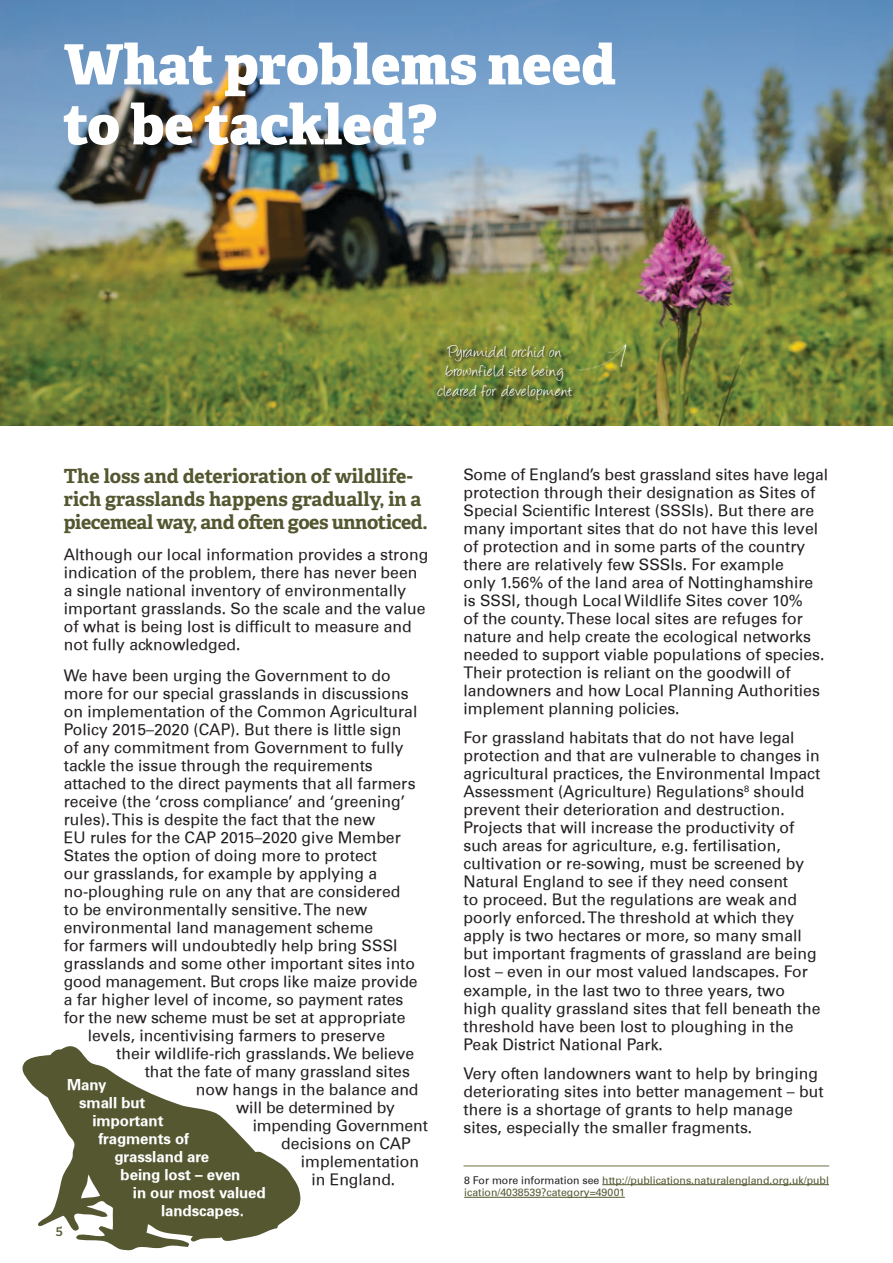
<style>
.page{position:relative;width:893px;height:1263px;background:#fff}
.page>*{position:absolute;margin:0;border:0;box-sizing:border-box;transform-origin:0 0}
.t1{font:800 55.5px/60px "Adelle";letter-spacing:-.005em;color:#fff}
.t2{font:700 19.5px/23.4px "Adelle";letter-spacing:-.005em;color:#545730}
.t3{font:18px/19.5px "Angelina";letter-spacing:.03em;color:#fff;text-align:center}
.t4{font:15.75px/18px "Univers";color:#231f20}
.t5{font:700 15px "Univers";letter-spacing:-.005em;color:#fff}
.t6{font:600 13.5px "Adelle";color:#545730}
.t7{font:10.5px/12.6px "Univers";color:#545730}
.s1{color:#231f20}
</style>
<div class="page">
<img style="left:0;top:0;width:893px;height:425px">
<div style="left:437px;top:345px;width:138px;height:59px;background:#231f20;opacity:.85"></div>
<svg style="left:577px;top:341px;width:50px;height:30px"></svg>
<hr style="left:602px;top:1184px;width:227px;height:1px;background:#545730">
<hr style="left:464px;top:1197px;width:161px;height:1px;background:#545730">
<hr style="left:463px;top:1165px;width:366px;height:2px;background:#a0a082">
<svg style="left:23px;top:1046px;width:277px;height:204px;fill:#545730"></svg>
<h1 class="t1" style="left:64px;top:32px;width:553px">What problems need to be tackled?</h1>
<p class="t3" style="left:438px;top:344px;width:136px">Pyramidal orchid on brownfield site being cleared for development</p>
<p class="t2" style="left:64px;top:463px;width:365px">The loss and deterioration of wildlife&shy;rich grasslands happens gradually, in a piecemeal way, and often goes unnoticed.</p>
<p class="t4" style="left:64px;top:545px;width:366px">Although our local information provides a strong indication of the problem, there has never been a single national inventory of environmentally important grasslands. So the scale and the value of what is being lost is difficult to measure and not fully acknowledged.</p>
<p class="t4" style="left:64px;top:666px;width:329px">We have been urging the Government to do</p>
<p class="t4" style="left:64px;top:684px;width:346px">more for our special grasslands in discussions</p>
<p class="t4" style="left:64px;top:702px;width:355px">on implementation of the Common Agricultural</p>
<p class="t4" style="left:64px;top:720px;width:339px">Policy 2015–2020 (CAP). But there is little sign</p>
<p class="t4" style="left:64px;top:738px;width:341px">of any commitment from Government to fully</p>
<p class="t4" style="left:64px;top:756px;width:310px">tackle the issue through the requirements</p>
<p class="t4" style="left:64px;top:774px;width:353px">attached to the direct payments that all farmers</p>
<p class="t4" style="left:64px;top:792px;width:343px">receive (the ‘cross compliance’ and ‘greening’</p>
<p class="t4" style="left:64px;top:810px;width:313px">rules). This is despite the fact that the new</p>
<p class="t4" style="left:64px;top:828px;width:339px">EU rules for the CAP 2015–2020 give Member</p>
<p class="t4" style="left:64px;top:846px;width:315px">States the option of doing more to protect</p>
<p class="t4" style="left:64px;top:864px;width:315px">our grasslands, for example by applying a</p>
<p class="t4" style="left:64px;top:882px;width:338px">no-ploughing rule on any that are considered</p>
<p class="t4" style="left:64px;top:900px;width:305px">to be environmentally sensitive. The new</p>
<p class="t4" style="left:64px;top:918px;width:311px">environmental land management scheme</p>
<p class="t4" style="left:64px;top:936px;width:335px">for farmers will undoubtedly help bring SSSI</p>
<p class="t4" style="left:64px;top:954px;width:353px">grasslands and some other important sites into</p>
<p class="t4" style="left:64px;top:972px;width:355px">good management. But crops like maize provide</p>
<p class="t4" style="left:64px;top:990px;width:341px">a far higher level of income, so payment rates</p>
<p class="t4" style="left:64px;top:1008px;width:343px">for the new scheme must be set at appropriate</p>
<p class="t4" style="left:88px;top:1026px;width:299px">levels, incentivising farmers to preserve</p>
<p class="t4" style="left:116px;top:1044px;width:299px">their wildlife-rich grasslands. We believe</p>
<p class="t4" style="left:145px;top:1062px;width:267px">that the fate of many grassland sites</p>
<p class="t4" style="left:196px;top:1080px;width:224px">now hangs in the balance and</p>
<p class="t4" style="left:236px;top:1098px;width:160px">will be determined by</p>
<p class="t4" style="left:253px;top:1116px;width:177px">impending Government</p>
<p class="t4" style="left:281px;top:1134px;width:131px">decisions on CAP</p>
<p class="t4" style="left:301px;top:1152px;width:120px">implementation</p>
<p class="t4" style="left:311px;top:1170px;width:86px">in England.</p>
<p class="t5" style="left:67px;top:1076px;width:41px">Many</p>
<p class="t5" style="left:79px;top:1094px;width:68px">small but</p>
<p class="t5" style="left:93px;top:1112px;width:73px">important</p>
<p class="t5" style="left:98px;top:1130px;width:92px">fragments of</p>
<p class="t5" style="left:114px;top:1148px;width:96px">grassland are</p>
<p class="t5" style="left:121px;top:1166px;width:121px">being lost – even</p>
<p class="t5" style="left:133px;top:1184px;width:134px">in our most valued</p>
<p class="t5" style="left:161px;top:1202px;width:84px">landscapes.</p>
<p class="t6" style="left:56px;top:1220px;width:9px">5</p>
<p class="t4" style="left:463px;top:465px;width:366px">Some of England’s best grassland sites have legal protection through their designation as Sites of Special Scientific Interest (SSSIs). But there are many important sites that do not have this level of protection and in some parts of the country there are relatively few SSSIs. For example<br>only 1.56% of the land area of Nottinghamshire is SSSI, though Local Wildlife Sites cover 10%<br>of the county. These local sites are refuges for nature and help create the ecological networks needed to support viable populations of species.<br>Their protection is reliant on the goodwill of landowners and how Local Planning Authorities implement planning policies.</p>
<p class="t4" style="left:463px;top:729px;width:359px">For grassland habitats that do not have legal protection and that are vulnerable to changes in agricultural practices, the Environmental Impact Assessment (Agriculture) Regulations<sup>8</sup> should prevent their deterioration and destruction.<br>Projects that will increase the productivity of such areas for agriculture, e.g. fertilisation, cultivation or re-sowing, must be screened by Natural England to see if they need consent<br>to proceed. But the regulations are weak and poorly enforced. The threshold at which they apply is two hectares or more, so many small but important fragments of grassland are being lost – even in our most valued landscapes. For example, in the last two to three years, two high quality grassland sites that fell beneath the threshold have been lost to ploughing in the Peak District National Park.</p>
<p class="t4" style="left:463px;top:1065px;width:362px">Very often landowners want to help by bringing deteriorating sites into better management – but there is a shortage of grants to help manage sites, especially the smaller fragments.</p>
<p class="t7" style="left:464px;top:1173px;width:366px"><span class="s1">8 For more information see</span> http://publications.naturalengland.org.uk/publ ication/4038539?category=49001</p>
</div>
